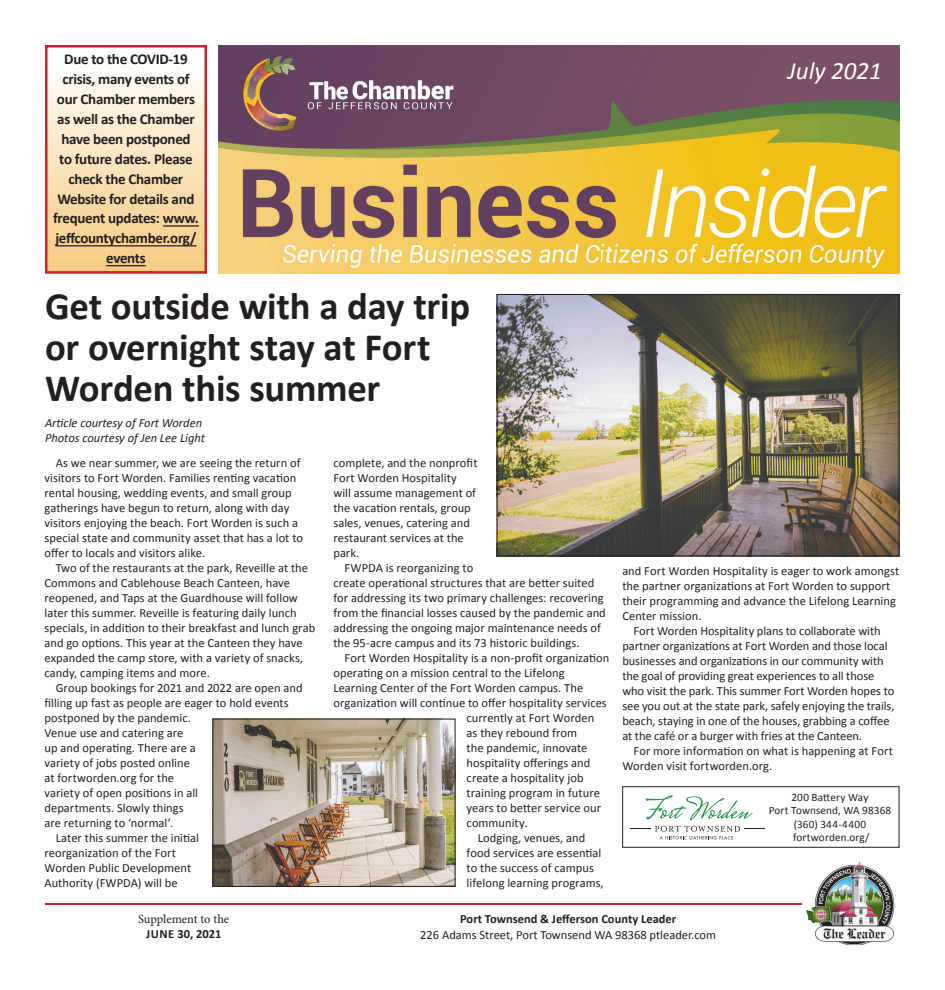
<style>
.page{position:relative;width:945px;height:990px;background:#fff}
.page>*{position:absolute;margin:0;border:0;box-sizing:border-box;transform-origin:0 0}
.t1{font:700 38.75px/41.2px "Calibri";letter-spacing:-.005em;color:#231f20}
.t2{font:italic 25px "Calibri";color:#fff}
.t3{font:700 15px/19.9px "Calibri";letter-spacing:-.02em;color:#231f20;text-align:center}
.t4{font:12.5px/15px "Calibri";color:#231f20}
.t5{font:italic 12.5px/15px "Calibri";color:#231f20}
.t6{font:700 12.5px "Calibri";color:#231f20}
.t7{font:12.5px "Minion Pro";letter-spacing:-.005em;color:#231f20}
.t8{font:11.25px/13.5px "Calibri";letter-spacing:.01em;color:#231f20;text-align:center}
</style>
<div class="page">
<div style="left:45px;top:45px;width:162px;height:229px;background:linear-gradient(to bottom,#fff,#f6ca7d)"></div>
<img style="left:218px;top:45px;width:682px;height:229px">
<hr style="left:45px;top:904px;width:855px;height:1px;background:#c2272d">
<img style="left:803px;top:861px;width:97px;height:84px">
<hr style="left:163px;top:225px;width:36px;height:2px;background:#231f20">
<hr style="left:55px;top:245px;width:142px;height:1px;background:#231f20">
<hr style="left:106px;top:265px;width:40px;height:1px;background:#231f20">
<div style="left:45px;top:45px;width:162px;height:229px;border:2px solid #c2272d"></div>
<svg style="left:646px;top:796px;width:107px;height:24px"></svg>
<svg style="left:630px;top:826px;width:135px;height:14px"></svg>
<div style="left:622px;top:786px;width:277px;height:62px;border:1px solid #231f20"></div>
<img style="left:499px;top:296px;width:398px;height:258px">
<div style="left:497px;top:294px;width:402px;height:262px;border:1px solid #231f20"></div>
<img style="left:215px;top:721px;width:238px;height:164px">
<div style="left:213px;top:719px;width:242px;height:168px;border:1px solid #231f20"></div>
<p class="t3" style="left:53px;top:49px;width:147px">Due to the COVID-19 crisis, many events of our Chamber members as well as the Chamber have been postponed to future dates. Please check the Chamber<br>Website for details and frequent updates: www. jeffcountychamber.org/ events</p>
<h1 class="t1" style="left:45px;top:283px;width:427px">Get outside with a day trip or overnight stay at Fort<br>Worden this summer</h1>
<p class="t5" style="left:45px;top:415px;width:162px">Article courtesy of Fort Worden<br>Photos courtesy of Jen Lee Light</p>
<p class="t4" style="left:45px;top:455px;width:260px;text-indent:11px">As we near summer, we are seeing the return of visitors to Fort Worden. Families renting vacation rental housing, wedding events, and small group gatherings have begun to return, along with day visitors enjoying the beach. Fort Worden is such a special state and community asset that has a lot to offer to locals and visitors alike.</p>
<p class="t4" style="left:45px;top:560px;width:272px;text-indent:11px">Two of the restaurants at the park, Reveille at the Commons and Cablehouse Beach Canteen, have reopened, and Taps at the Guardhouse will follow later this summer. Reveille is featuring daily lunch specials, in addition to their breakfast and lunch grab and go options. This year at the Canteen they have expanded the camp store, with a variety of snacks, candy, camping items and more.</p>
<p class="t4" style="left:56px;top:680px;width:248px">Group bookings for 2021 and 2022 are open and</p>
<p class="t4" style="left:45px;top:695px;width:246px">filling up fast as people are eager to hold events</p>
<p class="t4" style="left:45px;top:710px;width:148px">postponed by the pandemic.</p>
<p class="t4" style="left:45px;top:725px;width:140px">Venue use and catering are</p>
<p class="t4" style="left:45px;top:740px;width:153px">up and operating. There are a</p>
<p class="t4" style="left:45px;top:755px;width:147px">variety of jobs posted online</p>
<p class="t4" style="left:45px;top:770px;width:131px">at fortworden.org for the</p>
<p class="t4" style="left:45px;top:785px;width:155px">variety of open positions in all</p>
<p class="t4" style="left:45px;top:800px;width:141px">departments. Slowly things</p>
<p class="t4" style="left:45px;top:815px;width:130px">are returning to ‘normal’.</p>
<p class="t4" style="left:56px;top:830px;width:145px">Later this summer the initial</p>
<p class="t4" style="left:45px;top:845px;width:133px">reorganization of the Fort</p>
<p class="t4" style="left:45px;top:860px;width:148px">Worden Public Development</p>
<p class="t4" style="left:45px;top:875px;width:135px">Authority (FWPDA) will be</p>
<p class="t4" style="left:333px;top:455px;width:146px">complete, and the nonprofit<br>Fort Worden Hospitality will assume management of the vacation rentals, group sales, venues, catering and restaurant services at the park.</p>
<p class="t4" style="left:333px;top:560px;width:274px;text-indent:11px">FWPDA is reorganizing to<br>create operational structures that are better suited for addressing its two primary challenges: recovering from the financial losses caused by the pandemic and addressing the ongoing major maintenance needs of the 95-acre campus and its 73 historic buildings.</p>
<p class="t4" style="left:345px;top:650px;width:266px">Fort Worden Hospitality is a non-profit organization</p>
<p class="t4" style="left:333px;top:665px;width:233px">operating on a mission central to the Lifelong</p>
<p class="t4" style="left:333px;top:680px;width:251px">Learning Center of the Fort Worden campus. The</p>
<p class="t4" style="left:333px;top:695px;width:275px">organization will continue to offer hospitality services</p>
<p class="t4" style="left:467px;top:710px;width:129px">currently at Fort Worden</p>
<p class="t4" style="left:467px;top:725px;width:112px">as they rebound from</p>
<p class="t4" style="left:467px;top:740px;width:122px">the pandemic, innovate</p>
<p class="t4" style="left:467px;top:755px;width:125px">hospitality offerings and</p>
<p class="t4" style="left:467px;top:770px;width:118px">create a hospitality job</p>
<p class="t4" style="left:467px;top:785px;width:135px">training program in future</p>
<p class="t4" style="left:467px;top:800px;width:136px">years to better service our</p>
<p class="t4" style="left:467px;top:815px;width:62px">community.</p>
<p class="t4" style="left:478px;top:830px;width:109px">Lodging, venues, and</p>
<p class="t4" style="left:467px;top:845px;width:136px">food services are essential</p>
<p class="t4" style="left:467px;top:860px;width:129px">to the success of campus</p>
<p class="t4" style="left:467px;top:875px;width:139px">lifelong learning programs,</p>
<h2 class="t2" style="left:788px;top:55px;width:96px">July 2021</h2>
<p class="t4" style="left:622px;top:563px;width:278px">and Fort Worden Hospitality is eager to work amongst the partner organizations at Fort Worden to support their programming and advance the Lifelong Learning Center mission.</p>
<p class="t4" style="left:622px;top:623px;width:274px;text-indent:11px">Fort Worden Hospitality plans to collaborate with partner organizations at Fort Worden and those local businesses and organizations in our community with the goal of providing great experiences to all those who visit the park. This summer Fort Worden hopes to see you out at the state park, safely enjoying the trails, beach, staying in one of the houses, grabbing a coffee at the café or a burger with fries at the Canteen.</p>
<p class="t4" style="left:622px;top:743px;width:272px;text-indent:11px">For more information on what is happening at Fort<br>Worden visit fortworden.org.</p>
<p class="t8" style="left:769px;top:790px;width:124px">200 Battery Way<br>Port Townsend, WA 98368 (360) 344-4400 fortworden.org/</p>
<p class="t7" style="left:138px;top:911px;width:93px">supplement to the</p>
<p class="t6" style="left:146px;top:926px;width:77px">JUNE 30, 2021</p>
<p class="t6" style="left:460px;top:911px;width:218px">Port Townsend &amp; Jefferson County Leader</p>
<p class="t4" style="left:420px;top:927px;width:297px">226 Adams Street, Port Townsend WA 98368 ptleader.com</p>
</div>
